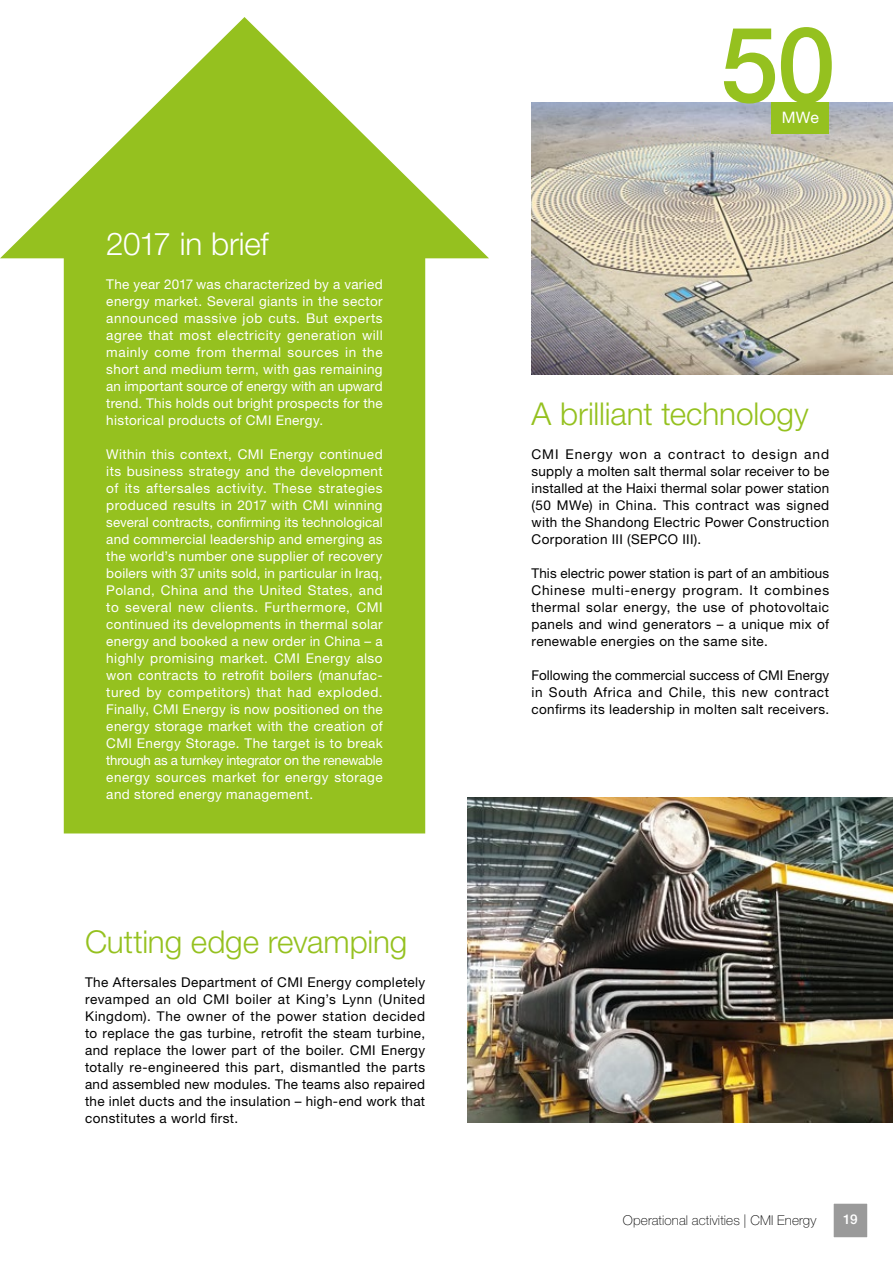
<style>
.page{position:relative;width:893px;height:1263px;background:#fff}
.page>*{position:absolute;margin:0;border:0;box-sizing:border-box;transform-origin:0 0}
.t1{font:500 105px "Helvetica Neue LT Std";color:#95c11f}
.t2{font:300 31.5px "Helvetica Neue LT Std";letter-spacing:-.005em;color:#95c11f}
.t3{font:300 31.5px "Helvetica Neue LT Std";letter-spacing:-.01em;color:#fff}
.t4{font:15.9px "Helvetica Neue LT Std";color:#fff}
.t5{font:13.5px/17px "Helvetica Neue LT Std";letter-spacing:.03em;color:#fff;text-align:justify}
.t6{font:13.5px/17px "Helvetica Neue LT Std";letter-spacing:.03em;color:#000;text-align:justify}
.t7{font:100 13.5px "Helvetica Neue LT Std";letter-spacing:.01em;color:#000}
.t8{font:500 13.5px "Helvetica Neue LT Std";color:#fff}
</style>
<div class="page">
<svg style="left:0;top:17px;width:489px;height:816px;fill:#95c11f"></svg>
<img style="left:468px;top:797px;width:425px;height:326px">
<img style="left:531px;top:102px;width:362px;height:272px">
<div style="left:772px;top:102px;width:57px;height:31px;background:#95c11f"></div>
<div style="left:831px;top:1201px;width:38px;height:38px;background:#9a9a9a"></div>
<div style="left:829px;top:1199px;width:43px;height:43px;border:4px solid #fff"></div>
<h2 class="t3" style="left:106px;top:225px;width:164px">2017 in brief</h2>
<p class="t5" style="left:106px;top:276px;width:278px">The year 2017 was characterized by a varied energy market. Several giants in the sector announced massive job cuts. But experts agree that most electricity generation will mainly come from thermal sources in the short and medium term, with gas remaining an important source of energy with an upward trend. This holds out bright prospects for the historical products of CMI Energy.</p>
<p class="t5" style="left:106px;top:446px;width:278px">Within this context, CMI Energy continued its business strategy and the development of its aftersales activity. These strategies produced results in 2017 with CMI winning several contracts, confirming its technological and commercial leadership and emerging as the world’s number one supplier of recovery boilers with 37 units sold, in particular in Iraq, Poland, China and the United States, and to several new clients. Furthermore, CMI continued its developments in thermal solar energy and booked a new order in China – a highly promising market. CMI Energy also won contracts to retrofit boilers (manufac&shy;tured by competitors) that had exploded.<br>Finally, CMI Energy is now positioned on the energy storage market with the creation of CMI Energy Storage. The target is to break through as a turnkey integrator on the renewable energy sources market for energy storage and stored energy management.</p>
<h2 class="t2" style="left:85px;top:922px;width:324px">Cutting edge revamping</h2>
<p class="t6" style="left:85px;top:973px;width:342px">The Aftersales Department of CMI Energy completely revamped an old CMI boiler at King’s Lynn (United Kingdom). The owner of the power station decided to replace the gas turbine, retrofit the steam turbine, and replace the lower part of the boiler. CMI Energy totally re-engineered this part, dismantled the parts and assembled new modules. The teams also repaired the inlet ducts and the insulation – high-end work that constitutes a world first.</p>
<h1 class="t1" style="left:720px;top:2px;width:117px">50</h1>
<p class="t4" style="left:782px;top:108px;width:39px">MWe</p>
<h2 class="t2" style="left:531px;top:395px;width:279px">A brilliant technology</h2>
<p class="t6" style="left:531px;top:446px;width:299px">CMI Energy won a contract to design and supply a molten salt thermal solar receiver to be installed at the Haixi thermal solar power station (50 MWe) in China. This contract was signed with the Shandong Electric Power Construction Corporation III (SEPCO III).</p>
<p class="t6" style="left:531px;top:565px;width:299px">This electric power station is part of an ambitious Chinese multi-energy program. It combines thermal solar energy, the use of photovoltaic panels and wind generators – a unique mix of renewable energies on the same site.</p>
<p class="t6" style="left:531px;top:667px;width:299px">Following the commercial success of CMI Energy in South Africa and Chile, this new contract confirms its leadership in molten salt receivers.</p>
<p class="t7" style="left:623px;top:1212px;width:195px">Operational activities | CMI Energy</p>
<p class="t8" style="left:843px;top:1211px;width:16px">19</p>
</div>
